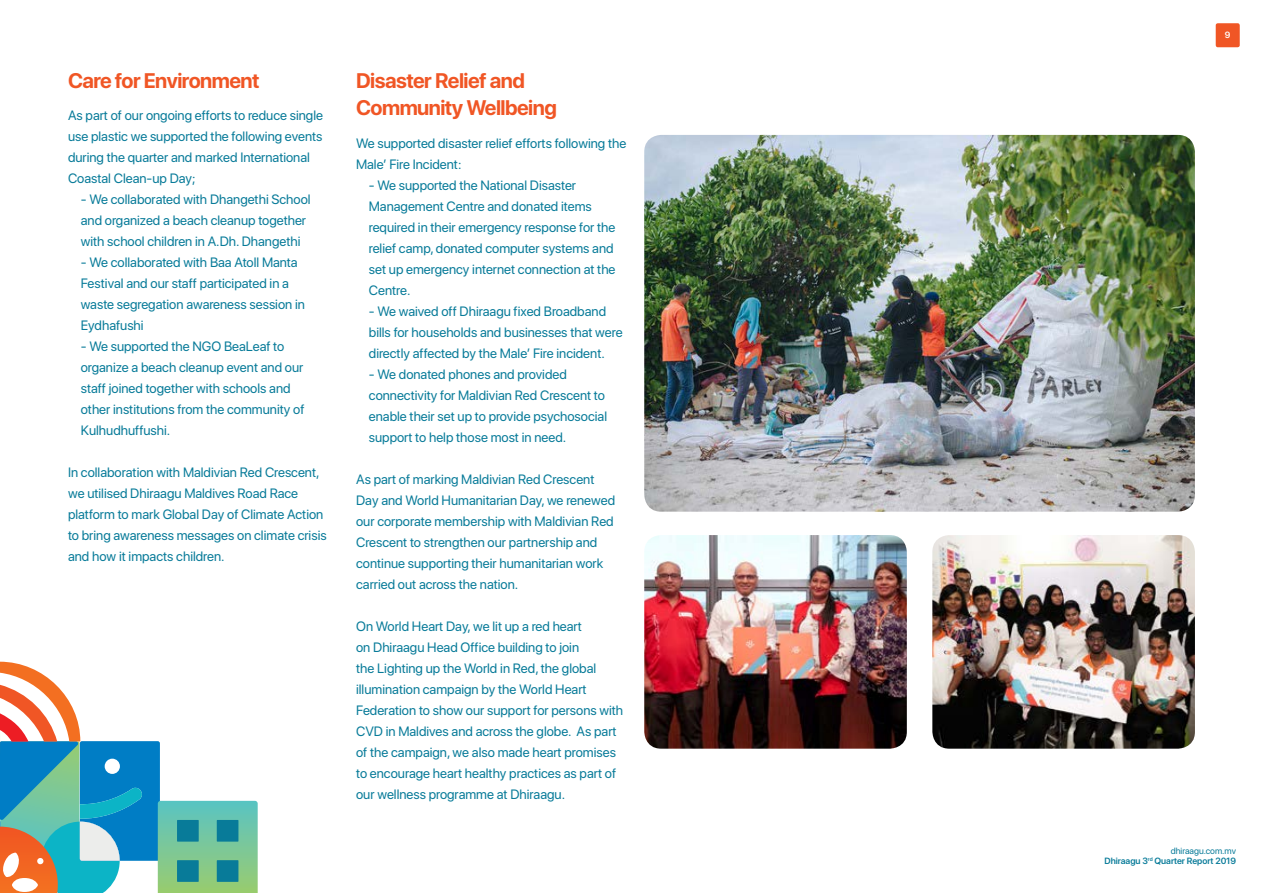
<style>
.page{position:relative;width:1263px;height:893px;background:#fff}
.page>*{position:absolute;margin:0;border:0;box-sizing:border-box;transform-origin:0 0}
.t1{font:700 21px "SF Pro Display";letter-spacing:-.025em;color:#f05625}
.t2{font:13.5px/21px "SF Pro Display";color:#087b99}
.t3{font:600 9px/10.8px "SF Pro Display";color:#087b99;text-align:right}
.t4{font:600 9px "SF Pro Display";color:#fff}
.s1{font-weight:400}
</style>
<div class="page">
<img style="left:644px;top:535px;width:263px;height:214px">
<img style="left:932px;top:535px;width:263px;height:214px">
<img style="left:644px;top:135px;width:551px;height:377px">
<svg style="left:0;top:662px;width:258px;height:231px"></svg>
<div style="left:1216px;top:23px;width:24px;height:24px;background:#f05625;border-radius:2px"></div>
<h1 class="t1" style="left:68px;top:68px;width:193px">Care for Environment</h1>
<h1 class="t1" style="left:356px;top:68px;width:170px">Disaster Relief and</h1>
<p class="t2" style="left:68px;top:105px;width:256px">As part of our ongoing efforts to reduce single</p>
<h1 class="t1" style="left:356px;top:96px;width:202px">Community Wellbeing</h1>
<p class="t2" style="left:68px;top:126px;width:256px">use plastic we supported the following events during the quarter and marked International<br>Coastal Clean-up Day;</p>
<p class="t2" style="left:81px;top:189px;width:231px">- We collaborated with Dhangethi School and organized a beach cleanup together with school children in A.Dh. Dhangethi</p>
<p class="t2" style="left:81px;top:252px;width:226px">- We collaborated with Baa Atoll Manta<br>Festival and our staff participated in a waste segregation awareness session in<br>Eydhafushi</p>
<p class="t2" style="left:81px;top:336px;width:225px">- We supported the NGO BeaLeaf to organize a beach cleanup event and our staff joined together with schools and other institutions from the community of Kulhudhuffushi.</p>
<p class="t2" style="left:68px;top:462px;width:260px">In collaboration with Maldivian Red Crescent, we utilised Dhiraagu Maldives Road Race platform to mark Global Day of Climate Action to bring awareness messages on climate crisis and how it impacts children.</p>
<p class="t2" style="left:356px;top:133px;width:272px">We supported disaster relief efforts following the<br>Male’ Fire Incident:</p>
<p class="t2" style="left:369px;top:175px;width:248px">- We supported the National Disaster Management Centre and donated items required in their emergency response for the relief camp, donated computer systems and set up emergency internet connection at the Centre.</p>
<p class="t2" style="left:369px;top:301px;width:255px">- We waived off Dhiraagu fixed Broadband bills for households and businesses that were directly affected by the Male’ Fire incident.</p>
<p class="t2" style="left:369px;top:364px;width:240px">- We donated phones and provided connectivity for Maldivian Red Crescent to enable their set up to provide psychosocial support to help those most in need.</p>
<p class="t2" style="left:356px;top:469px;width:260px">As part of marking Maldivian Red Crescent Day and World Humanitarian Day, we renewed our corporate membership with Maldivian Red Crescent to strengthen our partnership and continue supporting their humanitarian work carried out across the nation.</p>
<p class="t2" style="left:356px;top:616px;width:269px">On World Heart Day, we lit up a red heart<br>on Dhiraagu Head Office building to join<br>the Lighting up the World in Red, the global illumination campaign by the World Heart Federation to show our support for persons with CVD in Maldives and across the globe. As part of the campaign, we also made heart promises to encourage heart healthy practices as part of our wellness programme at Dhiraagu.</p>
<p class="t4" style="left:1225px;top:29px;width:7px">9</p>
<p class="t3" style="left:1104px;top:845px;width:133px"><span class="s1">dhiraagu.com.mv<br></span>Dhiraagu 3<sup>rd</sup> Quarter Report 2019</p>
</div>
